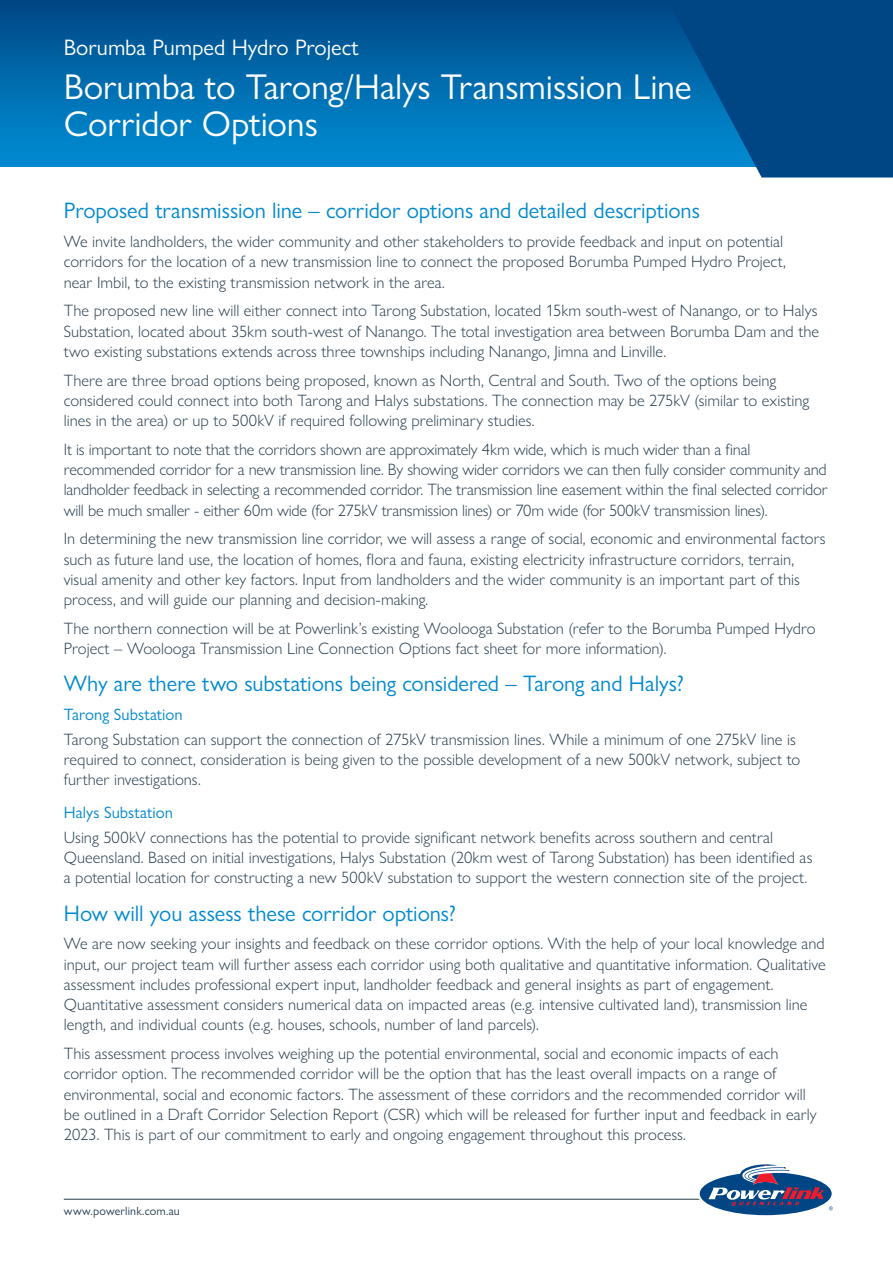
<style>
.page{position:relative;width:893px;height:1263px;background:#fff}
.page>*{position:absolute;margin:0;border:0;box-sizing:border-box;transform-origin:0 0}
.heading_1{font:36px/37.5px "Gill Sans Nova";letter-spacing:-.005em;color:#fff}
.body_copy_small{font:22.5px "Gill Sans Nova";letter-spacing:-.005em;color:#0089cf}
.heading_1-2{font:22.5px "Gill Sans Nova";letter-spacing:-.005em;color:#fff}
.Body_Copy{font:300 16.5px/20.2px "Gill Sans Nova";color:#253b4c}
.Body_Copy-2{font:16.5px "Gill Sans Nova";color:#0089cf}
.Body_Copy-3{font:12px "Gill Sans Nova";letter-spacing:.015em;color:#253b4c}
</style>
<div class="page">
<div style="left:0;top:0;width:793px;height:167px;background:linear-gradient(to bottom,#004784,#008fd5)"></div>
<hr style="left:64px;top:1199px;width:765px;height:1px;background:#253b4c">
<svg style="left:667px;top:0;width:226px;height:178px;background:#065491"></svg>
<svg style="left:695px;top:1164px;width:138px;height:52px"></svg>
<p class="heading_1-2" style="left:64px;top:34px;width:297px">Borumba Pumped Hydro Project</p>
<p class="heading_1" style="left:64px;top:67px;width:629px">Borumba to Tarong/Halys Transmission Line<br>Corridor Options</p>
<p class="body_copy_small" style="left:64px;top:197px;width:638px">Proposed transmission line – corridor options and detailed descriptions</p>
<p class="Body_Copy" style="left:64px;top:231px;width:724px">We invite landholders, the wider community and other stakeholders to provide feedback and input on potential corridors for the location of a new transmission line to connect the proposed Borumba Pumped Hydro Project, near Imbil, to the existing transmission network in the area.</p>
<p class="Body_Copy" style="left:64px;top:300px;width:757px;text-align:justify">The proposed new line will either connect into Tarong Substation, located 15km south-west of Nanango, or to Halys Substation, located about 35km south-west of Nanango. The total investigation area between Borumba Dam and the two existing substations extends across three townships including Nanango, Jimna and Linville.</p>
<p class="Body_Copy" style="left:64px;top:370px;width:747px">There are three broad options being proposed, known as North, Central and South. Two of the options being considered could connect into both Tarong and Halys substations. The connection may be 275kV (similar to existing lines in the area) or up to 500kV if required following preliminary studies.</p>
<p class="Body_Copy" style="left:64px;top:439px;width:765px">It is important to note that the corridors shown are approximately 4km wide, which is much wider than a final recommended corridor for a new transmission line. By showing wider corridors we can then fully consider community and landholder feedback in selecting a recommended corridor. The transmission line easement within the final selected corridor will be much smaller - either 60m wide (for 275kV transmission lines) or 70m wide (for 500kV transmission lines).</p>
<p class="Body_Copy" style="left:64px;top:528px;width:763px">In determining the new transmission line corridor, we will assess a range of social, economic and environmental factors such as future land use, the location of homes, flora and fauna, existing electricity infrastructure corridors, terrain, visual amenity and other key factors. Input from landholders and the wider community is an important part of this process, and will guide our planning and decision-making.</p>
<p class="Body_Copy" style="left:64px;top:618px;width:753px">The northern connection will be at Powerlink’s existing Woolooga Substation (refer to the Borumba Pumped Hydro<br>Project – Woolooga Transmission Line Connection Options fact sheet for more information).</p>
<p class="body_copy_small" style="left:64px;top:670px;width:622px">Why are there two substations being considered – Tarong and Halys?</p>
<p class="Body_Copy-2" style="left:64px;top:704px;width:120px">Tarong Substation</p>
<p class="Body_Copy" style="left:64px;top:729px;width:738px">Tarong Substation can support the connection of 275kV transmission lines. While a minimum of one 275kV line is required to connect, consideration is being given to the possible development of a new 500kV network, subject to further investigations.</p>
<p class="Body_Copy-2" style="left:64px;top:802px;width:111px">Halys Substation</p>
<p class="Body_Copy" style="left:64px;top:827px;width:750px">Using 500kV connections has the potential to provide significant network benefits across southern and central<br>Queensland. Based on initial investigations, Halys Substation (20km west of Tarong Substation) has been identified as a potential location for constructing a new 500kV substation to support the western connection site of the project.</p>
<p class="body_copy_small" style="left:64px;top:899px;width:394px">How will you assess these corridor options?</p>
<p class="Body_Copy" style="left:64px;top:933px;width:763px">We are now seeking your insights and feedback on these corridor options. With the help of your local knowledge and input, our project team will further assess each corridor using both qualitative and quantitative information. Qualitative assessment includes professional expert input, landholder feedback and general insights as part of engagement.<br>Quantitative assessment considers numerical data on impacted areas (e.g. intensive cultivated land), transmission line length, and individual counts (e.g. houses, schools, number of land parcels).</p>
<p class="Body_Copy" style="left:64px;top:1043px;width:755px">This assessment process involves weighing up the potential environmental, social and economic impacts of each corridor option. The recommended corridor will be the option that has the least overall impacts on a range of environmental, social and economic factors. The assessment of these corridors and the recommended corridor will be outlined in a Draft Corridor Selection Report (CSR) which will be released for further input and feedback in early 2023. This is part of our commitment to early and ongoing engagement throughout this process.</p>
<p class="Body_Copy-3" style="left:64px;top:1203px;width:118px">www.powerlink.com.au</p>
</div>
